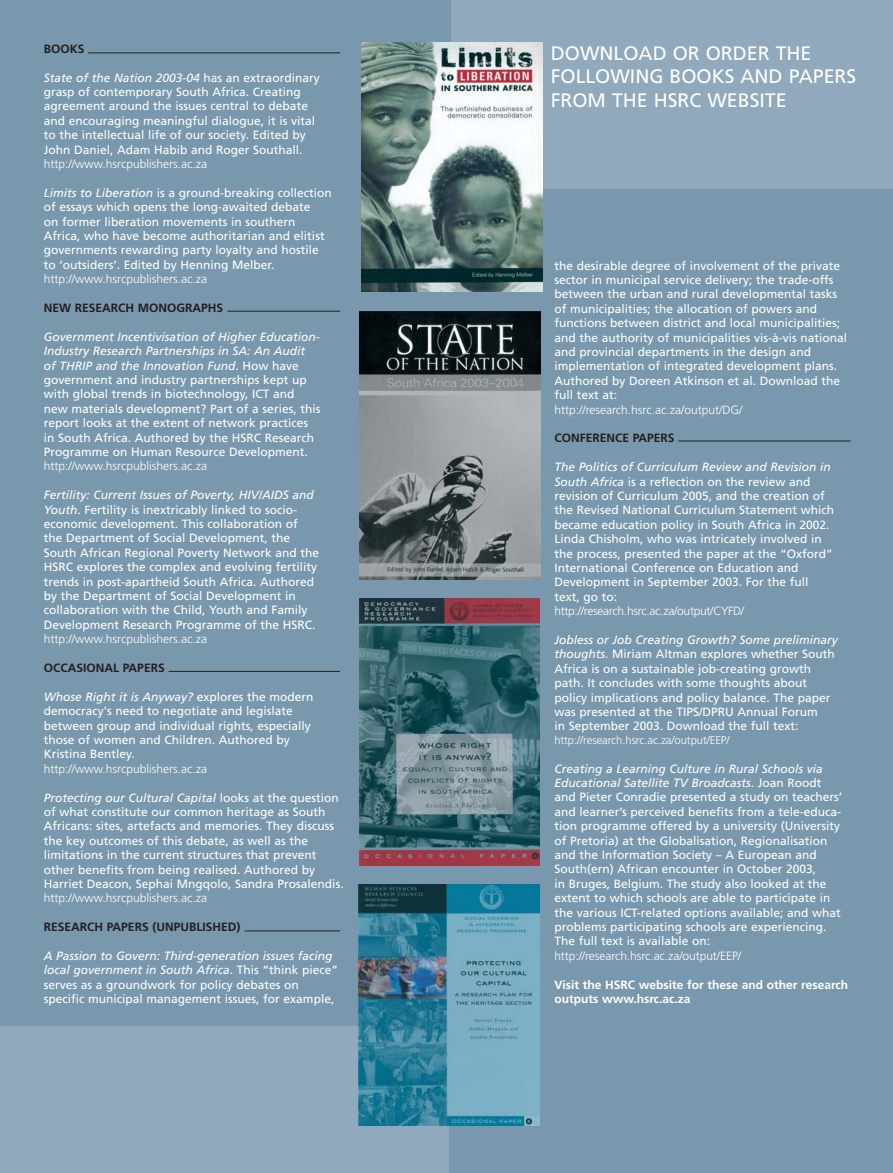
<style>
.page{position:relative;width:893px;height:1173px;background:#fff}
.page>*{position:absolute;margin:0;border:0;box-sizing:border-box;transform-origin:0 0}
.t1{font:19.5px/23.4px "Frutiger";color:#fff}
.t2{font:12px/14.4px "Frutiger";color:#fff}
.t3{font:300 12px "Frutiger";color:#fff}
.t4{font:700 12px "Frutiger";color:#231f20}
.t5{font:700 12px/14.4px "Frutiger";color:#fff}
.t6{font:300 12px "Frutiger";letter-spacing:-.02em;color:#fff}
.t7{font:300 11.25px "Frutiger";letter-spacing:-.005em;color:#fff}
.s1{font-style:italic}
</style>
<div class="page">
<div style="left:0;top:0;width:892px;height:1173px;background:#7a98ad"></div>
<div style="left:0;top:1027px;width:448px;height:146px;background:#91a9bc"></div>
<div style="left:451px;top:0;width:441px;height:189px;background:#91a9bc"></div>
<img style="left:362px;top:42px;width:180px;height:250px">
<img style="left:360px;top:311px;width:180px;height:268px">
<img style="left:359px;top:885px;width:180px;height:241px">
<img style="left:359px;top:598px;width:180px;height:268px">
<hr style="left:168px;top:671px;width:172px;height:1px;background:#231f20">
<hr style="left:244px;top:931px;width:96px;height:1px;background:#231f20">
<hr style="left:227px;top:311px;width:113px;height:1px;background:#231f20">
<hr style="left:88px;top:53px;width:252px;height:1px;background:#231f20">
<hr style="left:678px;top:441px;width:172px;height:1px;background:#231f20">
<p class="t4" style="left:44px;top:44px;width:42px">BOOKS</p>
<p class="t2" style="left:44px;top:71px;width:277px"><span class="s1">State of the Nation 2003-04</span> has an extraordinary grasp of contemporary South Africa. Creating agreement around the issues central to debate and encouraging meaningful dialogue, it is vital to the intellectual life of our society. Edited by John Daniel, Adam Habib and Roger Southall.</p>
<p class="t3" style="left:44px;top:159px;width:165px">http://www.hsrcpublishers.ac.za</p>
<p class="t2" style="left:44px;top:186px;width:289px"><span class="s1">Limits to Liberation</span> is a ground-breaking collection of essays which opens the long-awaited debate<br>on former liberation movements in southern Africa, who have become authoritarian and elitist governments rewarding party loyalty and hostile to ‘outsiders’. Edited by Henning Melber.</p>
<p class="t3" style="left:44px;top:274px;width:165px">http://www.hsrcpublishers.ac.za</p>
<p class="t4" style="left:44px;top:303px;width:181px">NEW RESEARCH MONOGRAPHS</p>
<p class="t2" style="left:44px;top:330px;width:278px"><span class="s1">Government Incentivisation of Higher Education-Industry Research Partnerships in SA: An Audit<br>of THRIP and the Innovation Fund</span>. How have government and industry partnerships kept up with global trends in biotechnology, ICT and new materials development? Part of a series, this report looks at the extent of network practices in South Africa. Authored by the HSRC Research Programme on Human Resource Development.</p>
<p class="t3" style="left:44px;top:461px;width:165px">http://www.hsrcpublishers.ac.za</p>
<p class="t2" style="left:44px;top:489px;width:277px"><span class="s1">Fertility: Current Issues of Poverty, HIV/AIDS and Youth</span>. Fertility is inextricably linked to socio&shy;economic development. This collaboration of the Department of Social Development, the South African Regional Poverty Network and the HSRC explores the complex and evolving fertility trends in post-apartheid South Africa. Authored by the Department of Social Development in collaboration with the Child, Youth and Family Development Research Programme of the HSRC.</p>
<p class="t3" style="left:44px;top:634px;width:165px">http://www.hsrcpublishers.ac.za</p>
<p class="t4" style="left:44px;top:663px;width:122px">OCCASIONAL PAPERS</p>
<p class="t2" style="left:44px;top:690px;width:271px"><span class="s1">Whose Right it is Anyway?</span> explores the modern democracy's need to negotiate and legislate between group and individual rights, especially those of women and Children. Authored by Kristina Bentley.</p>
<p class="t3" style="left:44px;top:764px;width:165px">http://www.hsrcpublishers.ac.za</p>
<p class="t2" style="left:44px;top:791px;width:301px"><span class="s1">Protecting our Cultural Capital</span> looks at the question of what constitute our common heritage as South Africans: sites, artefacts and memories. They discuss the key outcomes of this debate, as well as the limitations in the current structures that prevent other benefits from being realised. Authored by Harriet Deacon, Sephai Mngqolo, Sandra Prosalendis.</p>
<p class="t3" style="left:44px;top:893px;width:165px">http://www.hsrcpublishers.ac.za</p>
<p class="t4" style="left:44px;top:922px;width:198px">RESEARCH PAPERS (UNPUBLISHED)</p>
<p class="t2" style="left:44px;top:950px;width:296px"><span class="s1">A Passion to Govern: Third-generation issues facing local government in South Africa</span>. This “think piece” serves as a groundwork for policy debates on specific municipal management issues, for example,</p>
<h1 class="t1" style="left:550px;top:43px;width:307px">DOWNLOAD OR ORDER THE<br>FOLLOWING BOOKS AND PAPERS<br>FROM THE HSRC WEBSITE</h1>
<p class="t2" style="left:554px;top:259px;width:294px">the desirable degree of involvement of the private sector in municipal service delivery; the trade-offs between the urban and rural developmental tasks of municipalities; the allocation of powers and functions between district and local municipalities; and the authority of municipalities vis-à-vis national and provincial departments in the design and implementation of integrated development plans.<br>Authored by Doreen Atkinson et al. Download the full text at:</p>
<p class="t3" style="left:554px;top:405px;width:190px">http://research.hsrc.ac.za/output/DG/</p>
<p class="t4" style="left:554px;top:433px;width:122px">CONFERENCE PAPERS</p>
<p class="t2" style="left:554px;top:461px;width:281px"><span class="s1">The Politics of Curriculum Review and Revision in South Africa</span> is a reflection on the review and revision of Curriculum 2005, and the creation of the Revised National Curriculum Statement which became education policy in South Africa in 2002.<br>Linda Chisholm, who was intricately involved in the process, presented the paper at the “Oxford” International Conference on Education and Development in September 2003. For the full text, go to:</p>
<p class="t6" style="left:554px;top:606px;width:191px">http://research.hsrc.ac.za/output/CYFD/</p>
<p class="t2" style="left:554px;top:634px;width:285px"><span class="s1">Jobless or Job Creating Growth? Some preliminary thoughts</span>. Miriam Altman explores whether South Africa is on a sustainable job-creating growth path. It concludes with some thoughts about policy implications and policy balance. The paper was presented at the TIPS/DPRU Annual Forum<br>in September 2003. Download the full text:</p>
<p class="t7" style="left:554px;top:736px;width:177px">http://research.hsrc.ac.za/output/EEP/</p>
<p class="t2" style="left:554px;top:762px;width:289px"><span class="s1">Creating a Learning Culture in Rural Schools via Educational Satellite TV Broadcasts</span>. Joan Roodt and Pieter Conradie presented a study on teachers’ and learner’s perceived benefits from a tele-educa&shy;tion programme offered by a university (University of Pretoria) at the Globalisation, Regionalisation and the Information Society – A European and South(ern) African encounter in October 2003,<br>in Bruges, Belgium. The study also looked at the extent to which schools are able to participate in the various ICT-related options available; and what problems participating schools are experiencing.<br>The full text is available on:</p>
<p class="t3" style="left:554px;top:951px;width:188px">http://research.hsrc.ac.za/output/EEP/</p>
<p class="t5" style="left:554px;top:978px;width:295px">Visit the HSRC website for these and other research outputs www.hsrc.ac.za</p>
</div>
